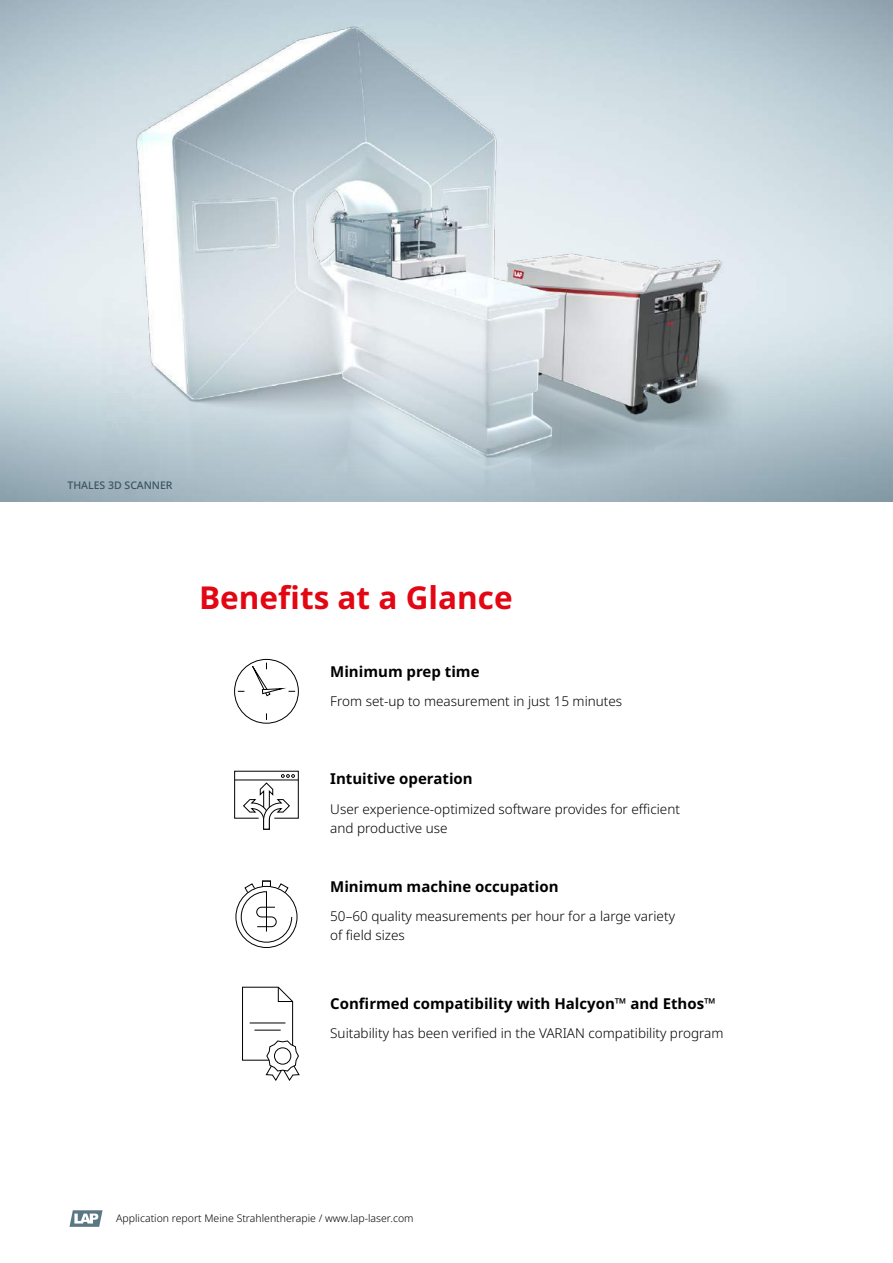
<style>
.page{position:relative;width:893px;height:1263px;background:#fff}
.page>*{position:absolute;margin:0;border:0;box-sizing:border-box;transform-origin:0 0}
.t1{font:700 31.5px "Noto Sans";color:#e30613}
.t2{font:700 15px "Noto Sans";color:#000}
.t3{font:300 13.5px/19.5px "Noto Sans";color:#000}
.t4{font:300 10.5px "Noto Sans";color:#000}
.t5{font:500 10.5px "Noto Sans";color:#375460}
</style>
<div class="page">
<img style="left:102px;top:14px;width:647px;height:488px">
<svg style="left:69px;top:1210px;width:34px;height:17px"></svg>
<div style="left:234px;top:659px;width:65px;height:64px;border:1px solid #000;border-radius:50%"></div>
<svg style="left:238px;top:658px;width:45px;height:39px"></svg>
<svg style="left:234px;top:771px;width:65px;height:59px"></svg>
<svg style="left:242px;top:987px;width:58px;height:94px"></svg>
<div style="left:236px;top:886px;width:61px;height:62px;border:1px solid #000;border-radius:50%"></div>
<svg style="left:241px;top:883px;width:51px;height:60px"></svg>
<div style="left:262px;top:881px;width:9px;height:5px;border:1px solid #000"></div>
<p class="t5" style="left:68px;top:478px;width:107px">THALES 3D SCANNER</p>
<h1 class="t1" style="left:199px;top:575px;width:315px">Benefits at a Glance</h1>
<p class="t2" style="left:330px;top:661px;width:151px">Minimum prep time</p>
<p class="t3" style="left:330px;top:692px;width:293px">From set-up to measurement in just 15 minutes</p>
<p class="t2" style="left:330px;top:768px;width:144px">Intuitive operation</p>
<p class="t3" style="left:330px;top:799px;width:351px">User experience-optimized software provides for efficient and productive use</p>
<p class="t2" style="left:330px;top:876px;width:230px">Minimum machine occupation</p>
<p class="t3" style="left:330px;top:907px;width:346px">50–60 quality measurements per hour for a large variety of field sizes</p>
<p class="t2" style="left:330px;top:993px;width:387px">Confirmed compatibility with Halcyon™ and Ethos™</p>
<p class="t3" style="left:330px;top:1024px;width:395px">Suitability has been verified in the VARIAN compatibility program</p>
<p class="t4" style="left:116px;top:1211px;width:299px">Application report Meine Strahlentherapie / www.lap-laser.com</p>
</div>
